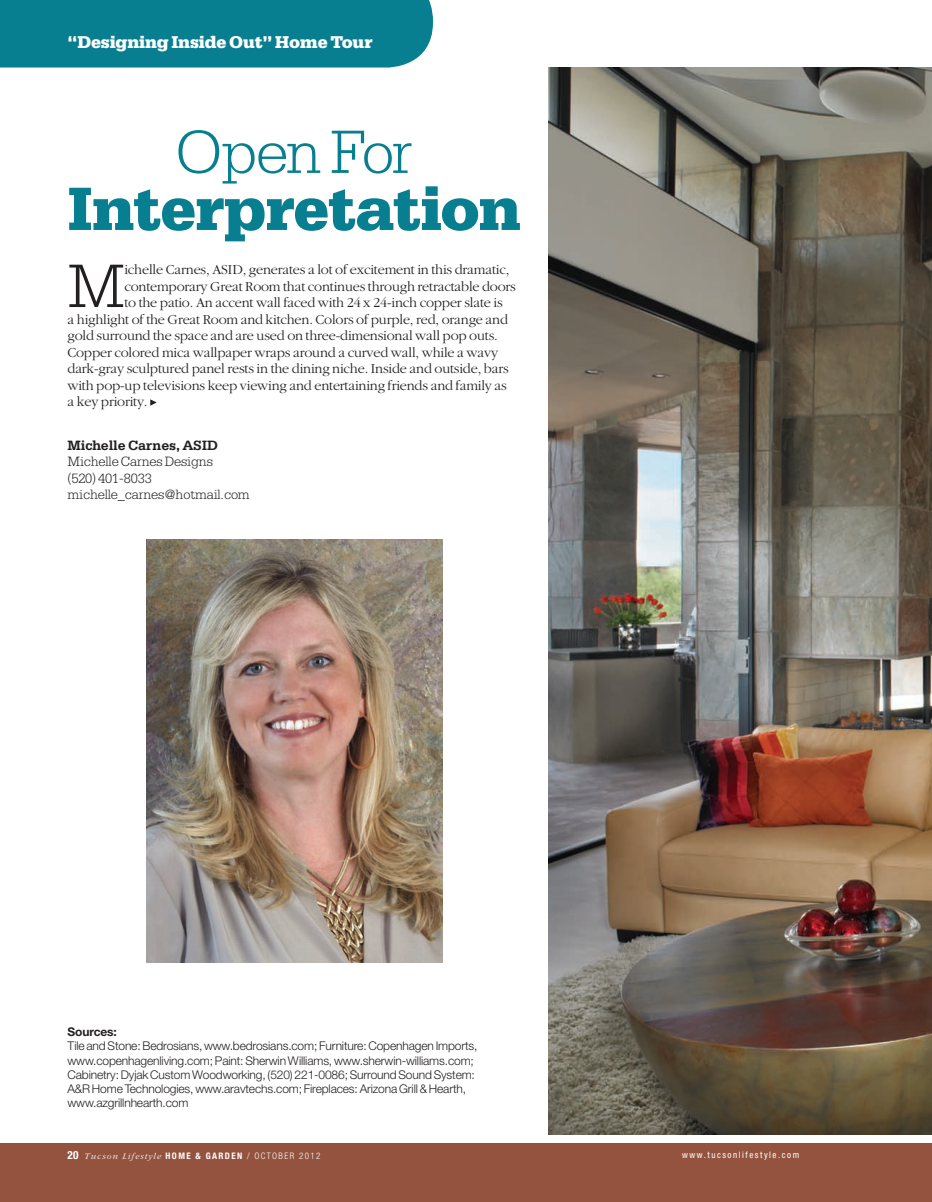
<style>
.page{position:relative;width:932px;height:1202px;background:#fff}
.page>*{position:absolute;margin:0;border:0;box-sizing:border-box;transform-origin:0 0}
.t1{font:300 64.65px "Serifa";color:#231f20}
.t2{font:900 64.5px "Serifa";letter-spacing:-.015em;color:#087f90}
.t3{font:300 64.5px "Serifa";letter-spacing:-.035em;color:#087f90}
.t4{font:900 18px "Serifa";letter-spacing:-.01em;color:#fff}
.t5{font:300 14.25px "Garamond";letter-spacing:-.015em;color:#231f20}
.t6{font:300 14.25px/16.5px "Serifa";letter-spacing:-.01em;color:#231f20}
.t7{font:700 14.25px "Serifa";letter-spacing:-.01em;color:#231f20}
.t8{font:300 12px/14.2px "Helvetica Neue";letter-spacing:-.01em;color:#231f20}
.t9{font:700 12px "Helvetica Neue";letter-spacing:-.01em;color:#231f20}
.t10{font:italic 300 9px "Garamond";letter-spacing:.12em;color:#fff}
.t11{font:condensed 9px "Helvetica Neue";letter-spacing:.17em;color:#fff}
.s1{font-family:"Helvetica Neue";font-weight:700;font-style:normal;font-stretch:condensed;font-size:11.25px}
.s2{font-family:"Helvetica Neue";font-weight:700;font-style:normal;font-stretch:condensed}
.s3{font-family:"Helvetica Neue";font-style:normal;font-stretch:condensed}
</style>
<div class="page">
<img style="left:548px;top:68px;width:384px;height:1066px">
<img style="left:146px;top:539px;width:296px;height:423px">
<div style="left:0;top:0;width:433px;height:67px;background:#087f90"></div>
<div style="left:0;top:1143px;width:932px;height:59px;background:#94533f"></div>
<svg style="left:150px;top:399px;width:7px;height:7px"></svg>
<p class="t4" style="left:68px;top:31px;width:306px">“Designing Inside Out” Home Tour</p>
<h2 class="t3" style="left:175px;top:116px;width:239px">Open For</h2>
<h2 class="t2" style="left:67px;top:171px;width:455px">Interpretation</h2>
<h1 class="t1" style="left:68px;top:250px;width:59px">M</h1>
<p class="t5" style="left:124px;top:262px;width:386px">ichelle Carnes, ASID, generates a lot of excitement in this dramatic,</p>
<p class="t5" style="left:124px;top:278px;width:393px">contemporary Great Room that continues through retractable doors</p>
<p class="t5" style="left:124px;top:295px;width:380px">to the patio. An accent wall faced with 24 x 24-inch copper slate is</p>
<p class="t5" style="left:67px;top:311px;width:442px">a highlight of the Great Room and kitchen. Colors of purple, red, orange and</p>
<p class="t5" style="left:67px;top:328px;width:432px">gold surround the space and are used on three-dimensional wall pop outs.</p>
<p class="t5" style="left:67px;top:344px;width:432px">Copper colored mica wallpaper wraps around a curved wall, while a wavy</p>
<p class="t5" style="left:67px;top:361px;width:442px">dark-gray sculptured panel rests in the dining niche. Inside and outside, bars</p>
<p class="t5" style="left:67px;top:377px;width:441px">with pop-up televisions keep viewing and entertaining friends and family as</p>
<p class="t5" style="left:67px;top:394px;width:82px">a key priority.</p>
<p class="t7" style="left:67px;top:436px;width:152px">Michelle Carnes, ASID</p>
<p class="t6" style="left:67px;top:453px;width:184px">Michelle Carnes Designs<br>(520) 401-8033 michelle_carnes@hotmail.com</p>
<p class="t9" style="left:68px;top:1024px;width:51px">Sources:</p>
<p class="t8" style="left:68px;top:1038px;width:411px">Tile and Stone: Bedrosians, www.bedrosians.com; Furniture: Copenhagen Imports, www.copenhagenliving.com; Paint: Sherwin Williams, www.sherwin-williams.com; Cabinetry: Dyjak Custom Woodworking, (520) 221-0086; Surround Sound System:<br>A&amp;R Home Technologies, www.aravtechs.com; Fireplaces: Arizona Grill &amp; Hearth, www.azgrillnhearth.com</p>
<p class="t10" style="left:68px;top:1151px;width:254px"><span class="s1">20</span> Tucson Lifestyle <span class="s2">HOME &amp; GARDEN</span> <span class="s3">/ OCTOBER 2012</span></p>
<p class="t11" style="left:682px;top:1149px;width:119px">www.tucsonlifestyle.com</p>
</div>
